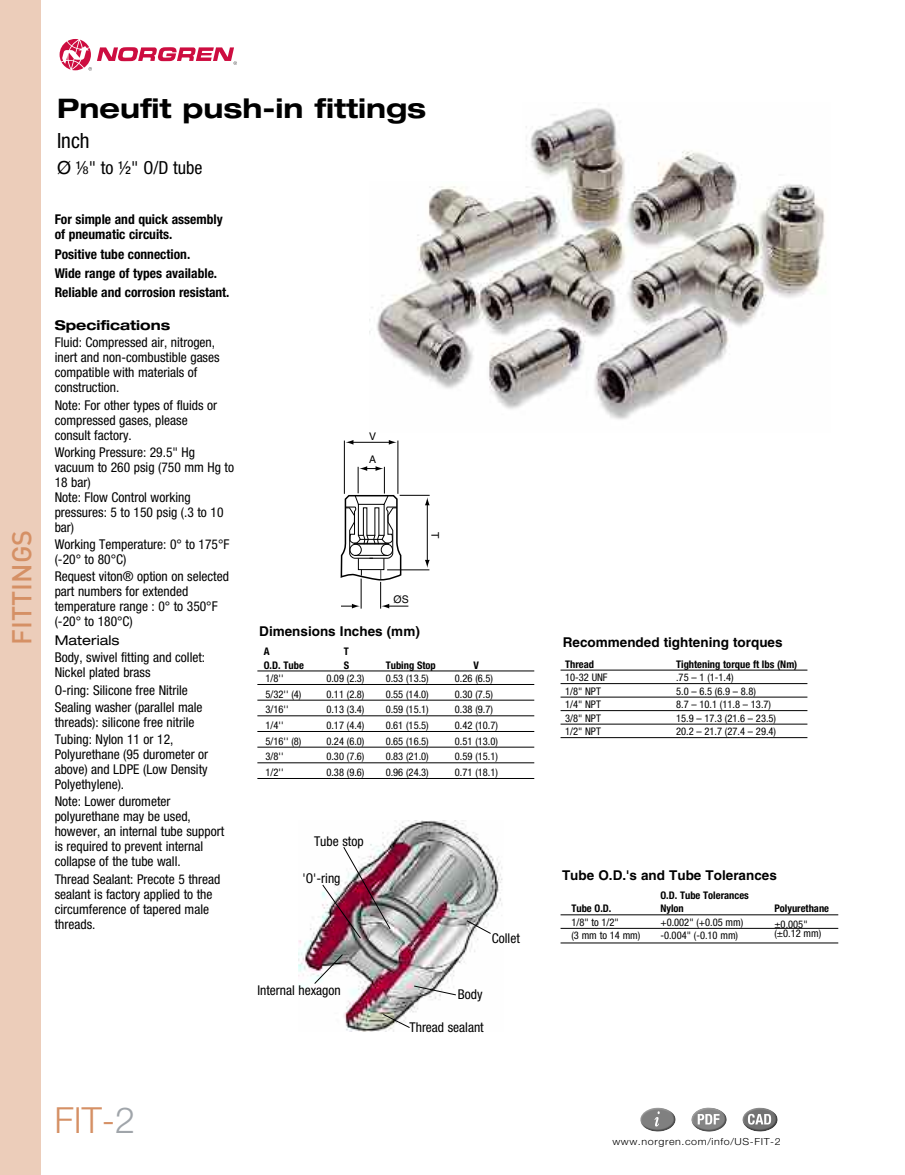
<style>
.page{position:relative;width:905px;height:1175px;background:#fff}
.page>*{position:absolute;margin:0;border:0;box-sizing:border-box;transform-origin:0 0}
.t1{font:300 36px "Norgren";color:#d59065}
.t2{font:700 expanded 27px "Norgren";color:#000}
.t3{font:500 27px "DIN";color:#d59065}
.t4{font:condensed 21px "Norgren";color:#000}
.t5{font:condensed 18px "Norgren";color:#000}
.t6{font:condensed 13.5px/15px "Norgren";color:#000}
.t7{font:700 condensed 13.5px/19.2px "Norgren";color:#000}
.t8{font:700 13.5px "Norgren";color:#000}
.t9{font:700 expanded 13.5px "Norgren";color:#000}
.t10{font:expanded 13.5px "Norgren";color:#000}
.t11{font:condensed 10.5px "Norgren";color:#000}
.t12{font:700 condensed 10.5px "Norgren";color:#000}
.t13{font:10.5px "Helvetica";color:#000}
.t14{font:300 9.75px "Norgren";letter-spacing:.055em;color:#000;scale:1.1 1}
.s1{color:#a0a5aa}
</style>
<div class="page">
<img style="left:742px;top:1107px;width:35px;height:24px">
<img style="left:691px;top:1107px;width:35px;height:24px">
<img style="left:640px;top:1107px;width:35px;height:24px">
<img style="left:371px;top:108px;width:455px;height:312px">
<img style="left:298px;top:820px;width:205px;height:211px">
<img style="left:322px;top:846px;width:69px;height:93px">
<svg style="left:466px;top:919px;width:25px;height:15px"></svg>
<svg style="left:413px;top:985px;width:44px;height:10px"></svg>
<svg style="left:382px;top:1013px;width:28px;height:15px"></svg>
<svg style="left:313px;top:953px;width:30px;height:31px"></svg>
<hr style="left:257px;top:670px;width:277px;height:1px;background:#000">
<hr style="left:257px;top:684px;width:277px;height:1px;background:#000">
<hr style="left:257px;top:699px;width:277px;height:1px;background:#000">
<hr style="left:257px;top:715px;width:277px;height:1px;background:#000">
<hr style="left:257px;top:731px;width:277px;height:1px;background:#000">
<hr style="left:257px;top:746px;width:277px;height:1px;background:#000">
<hr style="left:257px;top:762px;width:277px;height:1px;background:#000">
<hr style="left:257px;top:778px;width:277px;height:1px;background:#000">
<hr style="left:387px;top:569px;width:42px;height:1px;background:#000">
<hr style="left:399px;top:495px;width:30px;height:1px;background:#000">
<hr style="left:427px;top:504px;width:1px;height:57px;background:#000">
<svg style="left:425px;top:560px;width:4px;height:8px"></svg>
<svg style="left:425px;top:497px;width:4px;height:8px"></svg>
<hr style="left:397px;top:440px;width:1px;height:54px;background:#000">
<hr style="left:344px;top:440px;width:1px;height:54px;background:#000">
<hr style="left:351px;top:442px;width:39px;height:1px;background:#000">
<svg style="left:389px;top:440px;width:8px;height:4px"></svg>
<svg style="left:346px;top:440px;width:7px;height:4px"></svg>
<svg style="left:340px;top:466px;width:68px;height:142px"></svg>
<hr style="left:560px;top:914px;width:278px;height:1px;background:#000">
<hr style="left:560px;top:928px;width:278px;height:1px;background:#000">
<hr style="left:560px;top:942px;width:278px;height:1px;background:#000">
<hr style="left:560px;top:669px;width:247px;height:1px;background:#000">
<hr style="left:560px;top:683px;width:247px;height:1px;background:#000">
<hr style="left:560px;top:696px;width:247px;height:1px;background:#000">
<hr style="left:560px;top:710px;width:247px;height:1px;background:#000">
<hr style="left:560px;top:723px;width:247px;height:1px;background:#000">
<hr style="left:560px;top:737px;width:247px;height:1px;background:#000">
<div style="left:56px;top:95px;width:466px;height:86px;background:#fff"></div>
<svg style="left:60px;top:39px;width:177px;height:32px"></svg>
<div style="left:0;top:0;width:40px;height:1174px;background:#eccdba"></div>
<h2 class="t3" style="left:6px;top:645px;width:116px;rotate:-90deg">FITTINGS</h2>
<h2 class="t2" style="left:57px;top:99px;width:370px">Pneufit push-in fittings</h2>
<h3 class="t4" style="left:57px;top:133px;width:34px">Inch</h3>
<h3 class="t5" style="left:57px;top:161px;width:147px">Ø Â" to Ë" O/D tube</h3>
<p class="t7" style="left:55px;top:213px;width:169px;line-height:15px">For simple and quick assembly of pneumatic circuits.</p>
<p class="t7" style="left:55px;top:245px;width:176px">Positive tube connection.<br>Wide range of types available.<br>Reliable and corrosion resistant.</p>
<p class="t9" style="left:55px;top:320px;width:117px">Specifications</p>
<p class="t6" style="left:55px;top:336px;width:166px">Fluid: Compressed air, nitrogen, inert and non-combustible gases compatible with materials of construction.</p>
<p class="t6" style="left:55px;top:398px;width:164px">Note: For other types of fluids or compressed gases, please consult factory.</p>
<p class="t6" style="left:55px;top:445px;width:181px">Working Pressure: 29.5" Hg vacuum to 260 psig (750 mm Hg to<br>18 bar)<br>Note: Flow Control working pressures: 5 to 150 psig (.3 to 10 bar)</p>
<p class="t6" style="left:55px;top:538px;width:176px">Working Temperature: 0° to 175°F (-20° to 80°C)</p>
<p class="t6" style="left:55px;top:570px;width:176px">Request viton® option on selected part numbers for extended temperature range : 0° to 350°F (-20° to 180°C)</p>
<p class="t10" style="left:55px;top:635px;width:66px">Materials</p>
<p class="t6" style="left:55px;top:651px;width:152px">Body, swivel fitting and collet:<br>Nickel plated brass</p>
<p class="t6" style="left:55px;top:682px;width:149px;line-height:17.1px">O-ring: Silicone free Nitrile<br>Sealing washer (parallel male</p>
<p class="t6" style="left:55px;top:714px;width:141px;line-height:17.1px">threads): silicone free nitrile<br>Tubing: Nylon 11 or 12,</p>
<p class="t6" style="left:55px;top:747px;width:155px;text-align:justify">Polyurethane (95 durometer or above) and LDPE (Low Density Polyethylene).</p>
<p class="t6" style="left:55px;top:795px;width:171px">Note: Lower durometer polyurethane may be used, however, an internal tube support is required to prevent internal collapse of the tube wall.</p>
<p class="t6" style="left:55px;top:872px;width:167px">Thread Sealant: Precote 5 thread sealant is factory applied to the circumference of tapered male threads.</p>
<p class="t13" style="left:369px;top:432px;width:9px">V</p>
<p class="t13" style="left:369px;top:456px;width:9px">A</p>
<p class="t13" style="left:439px;top:532px;width:8px;rotate:90deg">T</p>
<p class="t13" style="left:393px;top:595px;width:17px">ØS</p>
<p class="t8" style="left:259px;top:626px;width:162px">Dimensions Inches (mm)</p>
<p class="t12" style="left:264px;top:647px;width:7px">A</p>
<p class="t12" style="left:343px;top:647px;width:7px">T</p>
<p class="t12" style="left:264px;top:661px;width:42px">O.D. Tube</p>
<p class="t12" style="left:344px;top:661px;width:7px">S</p>
<p class="t12" style="left:385px;top:661px;width:52px">Tubing Stop</p>
<p class="t12" style="left:473px;top:661px;width:7px">V</p>
<p class="t11" style="left:265px;top:674px;width:20px">1/8''</p>
<p class="t11" style="left:326px;top:674px;width:40px">0.09 (2.3)</p>
<p class="t11" style="left:385px;top:674px;width:45px">0.53 (13.5)</p>
<p class="t11" style="left:455px;top:674px;width:40px">0.26 (6.5)</p>
<p class="t11" style="left:265px;top:690px;width:37px">5/32'' (4)</p>
<p class="t11" style="left:326px;top:690px;width:40px">0.11 (2.8)</p>
<p class="t11" style="left:385px;top:690px;width:45px">0.55 (14.0)</p>
<p class="t11" style="left:455px;top:690px;width:40px">0.30 (7.5)</p>
<p class="t11" style="left:265px;top:706px;width:25px">3/16''</p>
<p class="t11" style="left:326px;top:706px;width:40px">0.13 (3.4)</p>
<p class="t11" style="left:385px;top:706px;width:45px">0.59 (15.1)</p>
<p class="t11" style="left:455px;top:706px;width:40px">0.38 (9.7)</p>
<p class="t11" style="left:265px;top:721px;width:20px">1/4''</p>
<p class="t11" style="left:326px;top:721px;width:40px">0.17 (4.4)</p>
<p class="t11" style="left:385px;top:721px;width:45px">0.61 (15.5)</p>
<p class="t11" style="left:455px;top:721px;width:45px">0.42 (10.7)</p>
<p class="t11" style="left:265px;top:737px;width:37px">5/16'' (8)</p>
<p class="t11" style="left:326px;top:737px;width:40px">0.24 (6.0)</p>
<p class="t11" style="left:385px;top:737px;width:45px">0.65 (16.5)</p>
<p class="t11" style="left:455px;top:737px;width:45px">0.51 (13.0)</p>
<p class="t11" style="left:265px;top:753px;width:20px">3/8''</p>
<p class="t11" style="left:326px;top:753px;width:40px">0.30 (7.6)</p>
<p class="t11" style="left:385px;top:753px;width:45px">0.83 (21.0)</p>
<p class="t11" style="left:455px;top:753px;width:45px">0.59 (15.1)</p>
<p class="t11" style="left:265px;top:768px;width:20px">1/2''</p>
<p class="t11" style="left:326px;top:768px;width:40px">0.38 (9.6)</p>
<p class="t11" style="left:385px;top:768px;width:45px">0.96 (24.3)</p>
<p class="t11" style="left:455px;top:768px;width:45px">0.71 (18.1)</p>
<p class="t6" style="left:314px;top:834px;width:51px">Tube stop</p>
<p class="t6" style="left:302px;top:871px;width:39px">'O'-ring</p>
<p class="t6" style="left:257px;top:983px;width:85px">Internal hexagon</p>
<p class="t6" style="left:492px;top:931px;width:29px">Collet</p>
<p class="t6" style="left:458px;top:988px;width:26px">Body</p>
<p class="t6" style="left:409px;top:1021px;width:76px">Thread sealant</p>
<h1 class="t1" style="left:54px;top:1107px;width:82px">FIT-<span class="s1">2</span></h1>
<p class="t8" style="left:562px;top:637px;width:221px">Recommended tightening torques</p>
<p class="t12" style="left:565px;top:660px;width:30px">Thread</p>
<p class="t12" style="left:676px;top:660px;width:123px">Tightening torque ft lbs (Nm)</p>
<p class="t11" style="left:565px;top:673px;width:44px">10-32 UNF</p>
<p class="t11" style="left:676px;top:673px;width:59px">.75 – 1 (1-1.4)</p>
<p class="t11" style="left:565px;top:687px;width:37px">1/8" NPT</p>
<p class="t11" style="left:676px;top:687px;width:81px">5.0 – 6.5 (6.9 – 8.8)</p>
<p class="t11" style="left:565px;top:700px;width:37px">1/4" NPT</p>
<p class="t11" style="left:676px;top:700px;width:96px">8.7 – 10.1 (11.8 – 13.7)</p>
<p class="t11" style="left:565px;top:714px;width:37px">3/8" NPT</p>
<p class="t11" style="left:676px;top:714px;width:101px">15.9 – 17.3 (21.6 – 23.5)</p>
<p class="t11" style="left:565px;top:727px;width:37px">1/2" NPT</p>
<p class="t11" style="left:676px;top:727px;width:101px">20.2 – 21.7 (27.4 – 29.4)</p>
<p class="t8" style="left:562px;top:870px;width:216px">Tube O.D.'s and Tube Tolerances</p>
<p class="t12" style="left:660px;top:891px;width:90px">O.D. Tube Tolerances</p>
<p class="t12" style="left:571px;top:905px;width:42px">Tube O.D.</p>
<p class="t12" style="left:660px;top:905px;width:25px">Nylon</p>
<p class="t12" style="left:774px;top:905px;width:56px">Polyurethane</p>
<p class="t11" style="left:571px;top:918px;width:49px">1/8" to 1/2"</p>
<p class="t11" style="left:660px;top:918px;width:84px">+0.002" (+0.05 mm)</p>
<p class="t11" style="left:774px;top:920px;width:35px">±0.005"</p>
<p class="t11" style="left:571px;top:932px;width:70px">(3 mm to 14 mm)</p>
<p class="t11" style="left:660px;top:932px;width:79px">-0.004" (-0.10 mm)</p>
<p class="t11" style="left:774px;top:929px;width:48px">(±0.12 mm)</p>
<p class="t14" style="left:612px;top:1137px;width:155px">www.norgren.com/info/US-FIT-2</p>
</div>
